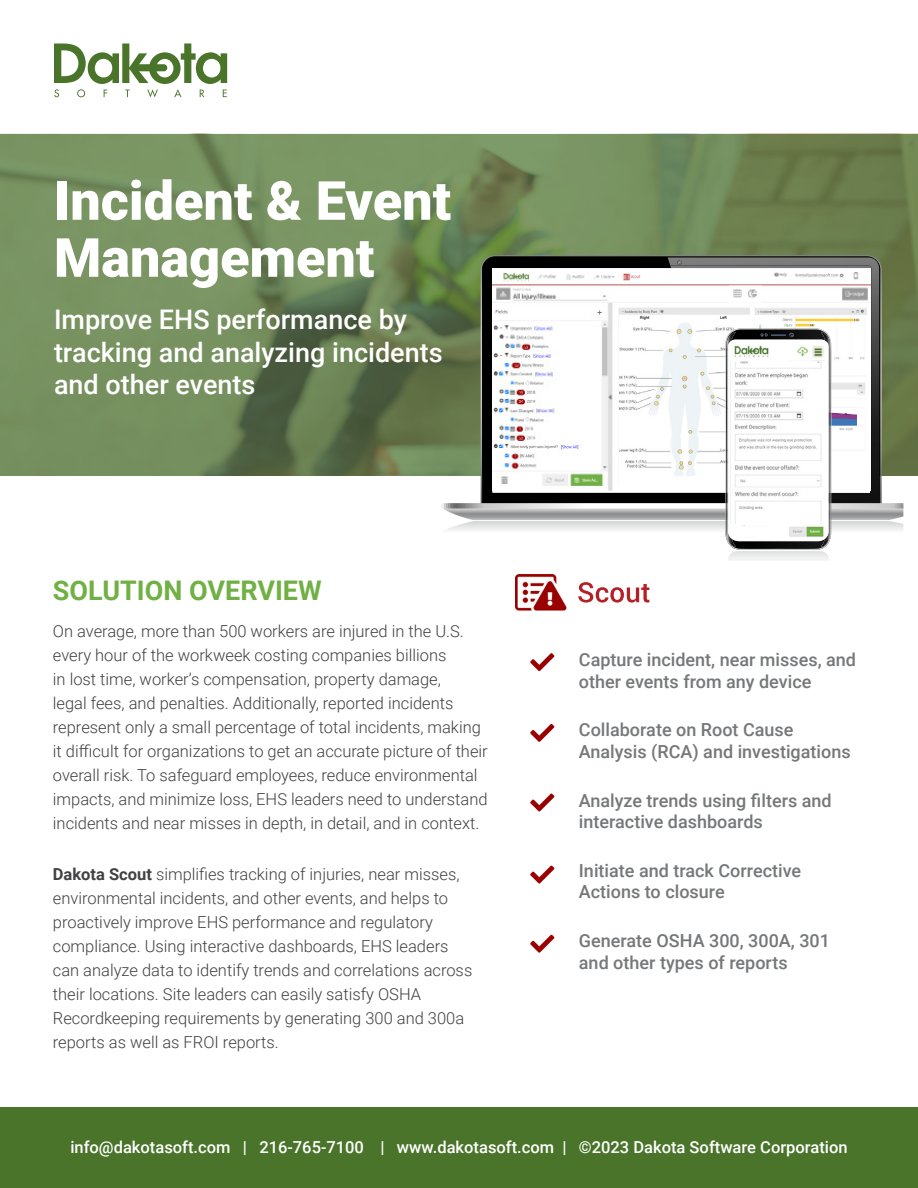
<style>
.page{position:relative;width:918px;height:1188px;background:#fff}
.page>*{position:absolute;margin:0;border:0;box-sizing:border-box;transform-origin:0 0}
.t1{font:900 54px/57px "Roboto";color:#fff}
.t2{font:500 27px/32.4px "Roboto";color:#fff}
.t3{font:700 27px "Roboto";color:#71b044}
.Color_Pop_Paragraph{font:500 18px/21.6px "Roboto";color:#757779}
.t4{font:300 16.5px/24px "Roboto";color:#414042}
.t5{font:500 16.5px "Roboto";color:#fff}
.s1{font-weight:700}
</style>
<div class="page">
<svg style="left:0;top:134px;width:918px;height:342px;fill:#76915f"></svg>
<svg style="left:54px;top:44px;width:173px;height:53px"></svg>
<div style="left:0;top:1107px;width:918px;height:81px;background:#49742a"></div>
<svg style="left:578px;top:582px;width:72px;height:21px"></svg>
<img style="left:515px;top:575px;width:52px;height:36px">
<svg style="left:530px;top:653px;width:24px;height:18px"></svg>
<svg style="left:530px;top:724px;width:24px;height:18px"></svg>
<svg style="left:530px;top:793px;width:24px;height:19px"></svg>
<svg style="left:530px;top:865px;width:24px;height:19px"></svg>
<svg style="left:530px;top:935px;width:24px;height:18px"></svg>
<svg style="left:482px;top:256px;width:398px;height:72px;fill:#000"></svg>
<svg style="left:668px;top:257px;width:211px;height:71px"></svg>
<svg style="left:870px;top:258px;width:9px;height:8px"></svg>
<svg style="left:677px;top:261px;width:5px;height:4px"></svg>
<img style="left:737px;top:269px;width:134px;height:59px">
<img style="left:493px;top:269px;width:244px;height:59px">
<img style="left:729px;top:286px;width:32px;height:17px">
<img style="left:618px;top:307px;width:131px;height:21px">
<img style="left:620px;top:315px;width:129px;height:13px">
<img style="left:752px;top:305px;width:66px;height:23px">
<img style="left:818px;top:305px;width:49px;height:23px">
<svg style="left:441px;top:328px;width:462px;height:232px"></svg>
<img style="left:731px;top:344px;width:94px;height:14px">
<img style="left:736px;top:525px;width:88px;height:12px">
<img style="left:730px;top:361px;width:94px;height:162px">
<div style="left:646px;top:273px;width:24px;height:9px;background:#fff"></div>
<p class="t1" style="left:54px;top:170px;width:399px">Incident &amp; Event<br>Management</p>
<p class="t2" style="left:54px;top:303px;width:390px">Improve EHS performance by tracking and analyzing incidents and other events</p>
<p class="t3" style="left:53px;top:571px;width:270px">SOLUTION OVERVIEW</p>
<p class="t4" style="left:53px;top:619px;width:436px">On average, more than 500 workers are injured in the U.S. every hour of the workweek costing companies billions<br>in lost time, worker’s compensation, property damage,<br>legal fees, and penalties. Additionally, reported incidents represent only a small percentage of total incidents, making it difficult for organizations to get an accurate picture of their overall risk. To safeguard employees, reduce environmental impacts, and minimize loss, EHS leaders need to understand incidents and near misses in depth, in detail, and in context.</p>
<p class="t4" style="left:53px;top:862px;width:421px"><span class="s1">Dakota Scout</span> simplifies tracking of injuries, near misses, environmental incidents, and other events, and helps to proactively improve EHS performance and regulatory compliance. Using interactive dashboards, EHS leaders can analyze data to identify trends and correlations across their locations. Site leaders can easily satisfy OSHA Recordkeeping requirements by generating 300 and 300a reports as well as FROI reports.</p>
<p class="Color_Pop_Paragraph" style="left:579px;top:648px;width:279px">Capture incident, near misses, and other events from any device</p>
<p class="Color_Pop_Paragraph" style="left:579px;top:719px;width:273px">Collaborate on Root Cause<br>Analysis (RCA) and investigations</p>
<p class="Color_Pop_Paragraph" style="left:579px;top:789px;width:254px">Analyze trends using filters and interactive dashboards</p>
<p class="Color_Pop_Paragraph" style="left:579px;top:859px;width:224px">Initiate and track Corrective<br>Actions to closure</p>
<p class="Color_Pop_Paragraph" style="left:579px;top:929px;width:253px">Generate OSHA 300, 300A, 301 and other types of reports</p>
<p class="t5" style="left:70px;top:1135px;width:779px">info@dakotasoft.com | 216-765-7100 | www.dakotasoft.com | ©2023 Dakota Software Corporation</p>
</div>
